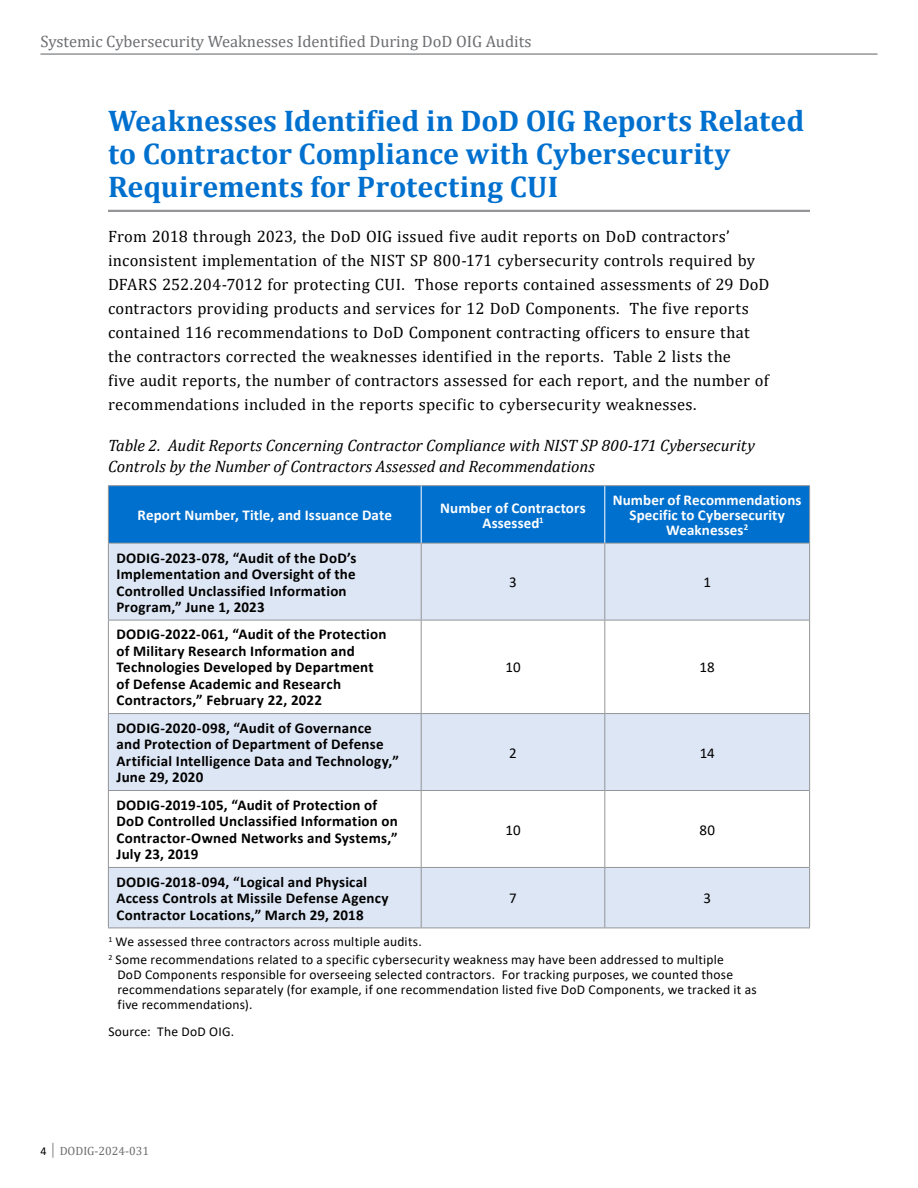
<style>
.page{position:relative;width:918px;height:1188px;background:#fff}
.page>*{position:absolute;margin:0;border:0;box-sizing:border-box;transform-origin:0 0}
.t1{font:700 30px/33px "Cambria";color:#0070ce}
.t2{font:16.5px/24px "Cambria";letter-spacing:.015em;color:#000}
.t3{font:italic 16.5px/21px "Cambria";letter-spacing:-.005em;color:#000}
.t4{font:16.5px "Cambria";color:#6d6e71}
.t5{font:700 15px/16.5px "Calibri";letter-spacing:.015em;color:#000}
.t6{font:700 15px/15px "Calibri";letter-spacing:.005em;color:#fff;text-align:center}
.t7{font:15px "Calibri";color:#000}
.t8{font:13.5px/15px "Calibri";letter-spacing:.02em;color:#000}
.t9{font:12px "Cambria";color:#6d6e71}
.s1{font-family:"Calibri";color:#000}
</style>
<div class="page">
<hr style="left:40px;top:53px;width:838px;height:2px;background:#939598">
<hr style="left:108px;top:210px;width:702px;height:2px;background:#939598">
<div style="left:109px;top:486px;width:700px;height:57px;background:#0070ce"></div>
<div style="left:109px;top:544px;width:700px;height:76px;background:#dde6f4"></div>
<svg style="left:109px;top:621px;width:700px;height:307px"></svg>
<hr style="left:108px;top:485px;width:313px;height:1px;background:#939598">
<hr style="left:108px;top:486px;width:1px;height:57px;background:#939598">
<hr style="left:421px;top:485px;width:184px;height:1px;background:#939598">
<hr style="left:605px;top:485px;width:205px;height:1px;background:#939598">
<hr style="left:108px;top:543px;width:313px;height:1px;background:#939598">
<hr style="left:421px;top:543px;width:184px;height:1px;background:#939598">
<hr style="left:605px;top:543px;width:205px;height:1px;background:#939598">
<hr style="left:809px;top:544px;width:1px;height:76px;background:#939598">
<hr style="left:108px;top:620px;width:1px;height:93px;background:#939598">
<hr style="left:421px;top:620px;width:1px;height:93px;background:#939598">
<hr style="left:604px;top:620px;width:1px;height:93px;background:#939598">
<hr style="left:809px;top:620px;width:1px;height:94px;background:#939598">
<hr style="left:809px;top:714px;width:1px;height:77px;background:#939598">
<hr style="left:108px;top:791px;width:1px;height:76px;background:#939598">
<hr style="left:421px;top:791px;width:1px;height:76px;background:#939598">
<hr style="left:604px;top:791px;width:1px;height:76px;background:#939598">
<hr style="left:809px;top:791px;width:1px;height:76px;background:#939598">
<hr style="left:809px;top:867px;width:1px;height:61px;background:#939598">
<hr style="left:421px;top:486px;width:1px;height:57px;background:#fff">
<hr style="left:604px;top:486px;width:1px;height:57px;background:#fff">
<hr style="left:108px;top:544px;width:1px;height:76px;background:#939598">
<hr style="left:421px;top:544px;width:1px;height:76px;background:#939598">
<hr style="left:604px;top:544px;width:1px;height:76px;background:#939598">
<hr style="left:108px;top:620px;width:313px;height:1px;background:#939598">
<hr style="left:421px;top:620px;width:184px;height:1px;background:#939598">
<hr style="left:605px;top:620px;width:204px;height:1px;background:#939598">
<hr style="left:108px;top:713px;width:313px;height:1px;background:#939598">
<hr style="left:108px;top:714px;width:1px;height:76px;background:#939598">
<hr style="left:421px;top:713px;width:184px;height:1px;background:#939598">
<hr style="left:421px;top:714px;width:1px;height:76px;background:#939598">
<hr style="left:605px;top:713px;width:204px;height:1px;background:#939598">
<hr style="left:604px;top:714px;width:1px;height:76px;background:#939598">
<hr style="left:108px;top:790px;width:313px;height:1px;background:#939598">
<hr style="left:421px;top:790px;width:184px;height:1px;background:#939598">
<hr style="left:605px;top:790px;width:204px;height:1px;background:#939598">
<hr style="left:108px;top:867px;width:313px;height:1px;background:#939598">
<hr style="left:108px;top:868px;width:1px;height:60px;background:#939598">
<hr style="left:421px;top:867px;width:184px;height:1px;background:#939598">
<hr style="left:421px;top:868px;width:1px;height:60px;background:#939598">
<hr style="left:605px;top:867px;width:204px;height:1px;background:#939598">
<hr style="left:604px;top:868px;width:1px;height:60px;background:#939598">
<hr style="left:108px;top:928px;width:313px;height:1px;background:#939598">
<hr style="left:421px;top:928px;width:184px;height:1px;background:#939598">
<hr style="left:605px;top:928px;width:205px;height:1px;background:#939598">
<hr style="left:809px;top:486px;width:1px;height:57px;background:#939598">
<p class="t4" style="left:40px;top:31px;width:493px">Systemic Cybersecurity Weaknesses Identified During DoD OIG Audits</p>
<h1 class="t1" style="left:108px;top:104px;width:698px">Weaknesses Identified in DoD OIG Reports Related to Contractor Compliance with Cybersecurity<br>Requirements for Protecting CUI</h1>
<p class="t2" style="left:108px;top:224px;width:663px">From 2018 through 2023, the DoD OIG issued five audit reports on DoD contractors’ inconsistent implementation of the NIST SP 800-171 cybersecurity controls required by DFARS 252.204-7012 for protecting CUI. Those reports contained assessments of 29 DoD contractors providing products and services for 12 DoD Components. The five reports contained 116 recommendations to DoD Component contracting officers to ensure that the contractors corrected the weaknesses identified in the reports. Table 2 lists the<br>five audit reports, the number of contractors assessed for each report, and the number of recommendations included in the reports specific to cybersecurity weaknesses.</p>
<p class="t3" style="left:108px;top:434px;width:648px">Table 2. Audit Reports Concerning Contractor Compliance with NIST SP 800-171 Cybersecurity<br>Controls by the Number of Contractors Assessed and Recommendations</p>
<p class="t6" style="left:138px;top:507px;width:256px">Report Number, Title, and Issuance Date</p>
<p class="t6" style="left:440px;top:500px;width:147px">Number of Contractors<br>Assessed<sup>1</sup></p>
<p class="t6" style="left:613px;top:492px;width:190px">Number of Recommendations<br>Specific to Cybersecurity<br>Weaknesses<sup>2</sup></p>
<p class="t5" style="left:116px;top:549px;width:242px">DODIG-2023-078, “Audit of the DoD’s Implementation and Oversight of the Controlled Unclassified Information Program,” June 1, 2023</p>
<p class="t7" style="left:509px;top:572px;width:9px">3</p>
<p class="t7" style="left:703px;top:572px;width:9px">1</p>
<p class="t5" style="left:116px;top:626px;width:272px">DODIG-2022-061, “Audit of the Protection of Military Research Information and Technologies Developed by Department of Defense Academic and Research Contractors,” February 22, 2022</p>
<p class="t5" style="left:116px;top:719px;width:284px">DODIG-2020-098, “Audit of Governance and Protection of Department of Defense Artificial Intelligence Data and Technology,” June 29, 2020</p>
<p class="t5" style="left:116px;top:796px;width:283px">DODIG-2019-105, “Audit of Protection of DoD Controlled Unclassified Information on Contractor-Owned Networks and Systems,” July 23, 2019</p>
<p class="t7" style="left:505px;top:657px;width:17px">10</p>
<p class="t7" style="left:700px;top:657px;width:17px">18</p>
<p class="t7" style="left:509px;top:742px;width:9px">2</p>
<p class="t7" style="left:700px;top:742px;width:17px">14</p>
<p class="t7" style="left:505px;top:819px;width:17px">10</p>
<p class="t7" style="left:699px;top:819px;width:17px">80</p>
<p class="t5" style="left:116px;top:873px;width:274px">DODIG-2018-094, “Logical and Physical<br>Access Controls at Missile Defense Agency<br>Contractor Locations,” March 29, 2018</p>
<p class="t7" style="left:509px;top:888px;width:9px">7</p>
<p class="t7" style="left:703px;top:888px;width:9px">3</p>
<p class="t8" style="left:108px;top:932px;width:617px;line-height:18.1px"><sup>1</sup> We assessed three contractors across multiple audits.<br><sup>2</sup> Some recommendations related to a specific cybersecurity weakness may have been addressed to multiple</p>
<p class="t8" style="left:117px;top:967px;width:641px">DoD Components responsible for overseeing selected contractors. For tracking purposes, we counted those recommendations separately (for example, if one recommendation listed five DoD Components, we tracked it as five recommendations).</p>
<p class="t8" style="left:108px;top:1023px;width:127px">Source: The DoD OIG.</p>
<p class="t9" style="left:40px;top:1143px;width:110px"><span class="s1">4</span> │ DODIG-2024-031</p>
</div>
